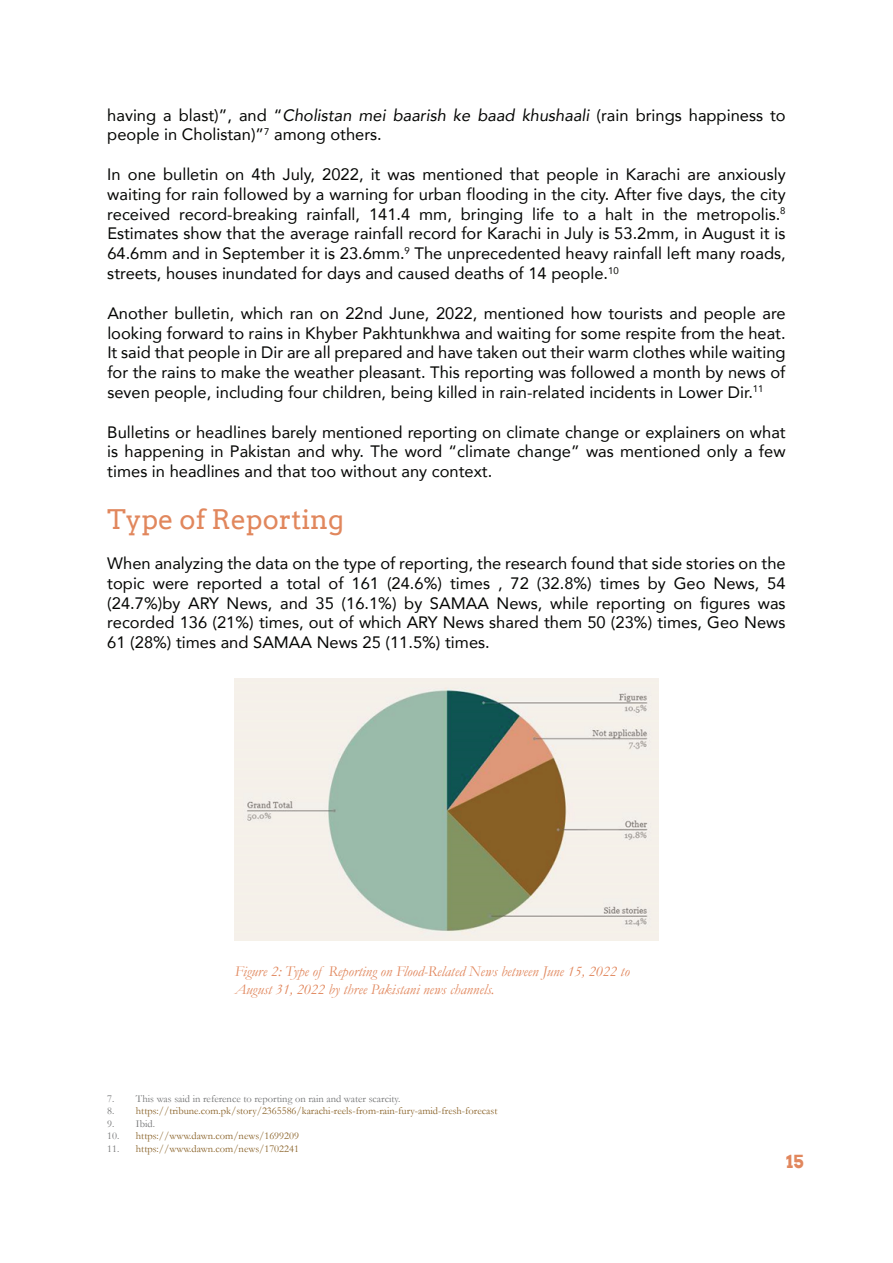
<style>
.page{position:relative;width:893px;height:1263px;background:#fff}
.page>*{position:absolute;margin:0;border:0;box-sizing:border-box;transform-origin:0 0}
.t1{font:27px "Arvo";color:#e1875d}
.t2{font:700 18px "Arvo";color:#e1875d}
.t3{font:16.5px/19.8px "Avenir";color:#040503;text-align:justify}
.t4{font:italic 15px/18px "Garamond";color:#e1875d}
.t5{font:10.5px/12.6px "Garamond";color:#886025}
.t6{font:10.5px/12.6px "Garamond";color:#717273}
.s1{font-style:italic}
</style>
<div class="page">
<img style="left:235px;top:678px;width:423px;height:262px">
<p class="t3" style="left:107px;top:105px;width:680px">having a blast)”, and “<span class="s1">Cholistan mei baarish ke baad khushaali</span> (rain brings happiness to people in Cholistan)”<sup>7</sup> among others.</p>
<p class="t3" style="left:107px;top:164px;width:680px">In one bulletin on 4th July, 2022, it was mentioned that people in Karachi are anxiously waiting for rain followed by a warning for urban flooding in the city. After five days, the city received record-breaking rainfall, 141.4 mm, bringing life to a halt in the metropolis.<sup>8<br></sup>Estimates show that the average rainfall record for Karachi in July is 53.2mm, in August it is 64.6mm and in September it is 23.6mm.<sup>9</sup> The unprecedented heavy rainfall left many roads, streets, houses inundated for days and caused deaths of 14 people.<sup>10</sup></p>
<p class="t3" style="left:107px;top:303px;width:680px">Another bulletin, which ran on 22nd June, 2022, mentioned how tourists and people are looking forward to rains in Khyber Pakhtunkhwa and waiting for some respite from the heat.<br>It said that people in Dir are all prepared and have taken out their warm clothes while waiting for the rains to make the weather pleasant. This reporting was followed a month by news of seven people, including four children, being killed in rain-related incidents in Lower Dir.<sup>11</sup></p>
<p class="t3" style="left:107px;top:421px;width:680px">Bulletins or headlines barely mentioned reporting on climate change or explainers on what is happening in Pakistan and why. The word “climate change” was mentioned only a few times in headlines and that too without any context.</p>
<h1 class="t1" style="left:107px;top:503px;width:238px">Type of Reporting</h1>
<p class="t3" style="left:107px;top:553px;width:680px">When analyzing the data on the type of reporting, the research found that side stories on the topic were reported a total of 161 (24.6%) times , 72 (32.8%) times by Geo News, 54 (24.7%)by ARY News, and 35 (16.1%) by SAMAA News, while reporting on figures was recorded 136 (21%) times, out of which ARY News shared them 50 (23%) times, Geo News 61 (28%) times and SAMAA News 25 (11.5%) times.</p>
<p class="t4" style="left:235px;top:962px;width:396px">Figure 2: Type of Reporting on Flood-Related News between June 15, 2022 to<br>August 31, 2022 by three Pakistani news channels.</p>
<p class="t6" style="left:107px;top:1092px;width:14px">7.<br>8.<br>9.<br>10.<br>11.</p>
<p class="t6" style="left:136px;top:1092px;width:266px">This was said in reference to reporting on rain and water scarcity.</p>
<p class="t5" style="left:136px;top:1104px;width:363px">https://tribune.com.pk/story/2365586/karachi-reels-from-rain-fury-amid-fresh-forecast</p>
<p class="t6" style="left:136px;top:1117px;width:21px">Ibid.</p>
<p class="t5" style="left:136px;top:1129px;width:164px">https://www.dawn.com/news/1699209 https://www.dawn.com/news/1702241</p>
<p class="t2" style="left:786px;top:1150px;width:19px">15</p>
</div>
